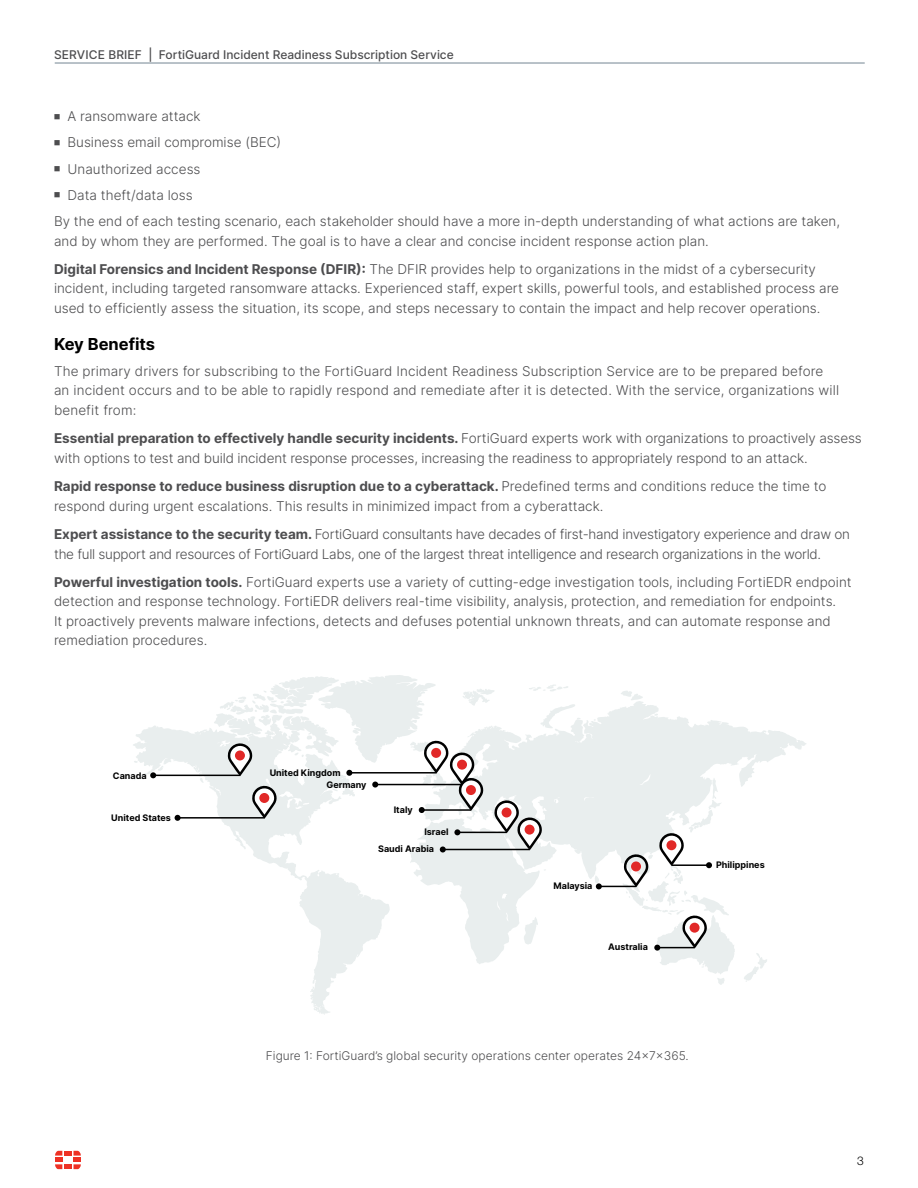
<style>
.page{position:relative;width:918px;height:1188px;background:#fff}
.page>*{position:absolute;margin:0;border:0;box-sizing:border-box;transform-origin:0 0}
.t1{font:700 16.5px "Inter";color:#000}
.t2{font:300 13.5px/19.5px "Inter";color:#4d4d4f}
.t3{font:300 13.5px/19.5px "Inter";letter-spacing:-.02em;color:#4d4d4f}
.t4{font:300 12px "Inter";color:#4d4d4f}
.t5{font:500 12px "Inter";color:#4d4d4f}
.t6{font:300 12px "Helvetica Neue LT Pro";color:#000}
.t7{font:700 9px "Inter";color:#000}
.s1{font-weight:700}
</style>
<div class="page">
<hr style="left:55px;top:63px;width:810px;height:1px;background:#738592">
<div style="left:64px;top:1151px;width:8px;height:5px;background:#ee3124"></div>
<div style="left:64px;top:1164px;width:8px;height:5px;background:#ee3124"></div>
<svg style="left:55px;top:1151px;width:7px;height:18px"></svg>
<svg style="left:74px;top:1151px;width:7px;height:18px"></svg>
<svg style="left:133px;top:675px;width:300px;height:340px"></svg>
<svg style="left:410px;top:684px;width:396px;height:301px"></svg>
<svg style="left:252px;top:783px;width:25px;height:36px"></svg>
<div style="left:259px;top:793px;width:10px;height:10px;background:#e12827;border-radius:50%"></div>
<svg style="left:227px;top:740px;width:26px;height:36px"></svg>
<div style="left:235px;top:750px;width:10px;height:10px;background:#e12827;border-radius:50%"></div>
<svg style="left:494px;top:797px;width:48px;height:53px"></svg>
<div style="left:525px;top:825px;width:10px;height:10px;background:#e12827;border-radius:50%"></div>
<svg style="left:659px;top:830px;width:25px;height:36px"></svg>
<div style="left:666px;top:840px;width:10px;height:10px;background:#e12827;border-radius:50%"></div>
<svg style="left:623px;top:851px;width:26px;height:36px"></svg>
<div style="left:631px;top:861px;width:10px;height:10px;background:#e12827;border-radius:50%"></div>
<svg style="left:682px;top:913px;width:25px;height:35px"></svg>
<div style="left:690px;top:923px;width:10px;height:10px;background:#e12827;border-radius:50%"></div>
<hr style="left:178px;top:817px;width:87px;height:2px;background:#000">
<svg style="left:175px;top:815px;width:6px;height:6px"></svg>
<hr style="left:153px;top:775px;width:87px;height:1px;background:#000">
<svg style="left:150px;top:772px;width:6px;height:6px"></svg>
<hr style="left:375px;top:784px;width:87px;height:1px;background:#000">
<svg style="left:372px;top:782px;width:6px;height:6px"></svg>
<hr style="left:349px;top:772px;width:87px;height:2px;background:#000">
<svg style="left:346px;top:770px;width:6px;height:6px"></svg>
<hr style="left:443px;top:849px;width:87px;height:1px;background:#000">
<svg style="left:440px;top:846px;width:6px;height:6px"></svg>
<hr style="left:672px;top:864px;width:37px;height:2px;background:#000">
<svg style="left:706px;top:862px;width:6px;height:6px"></svg>
<hr style="left:599px;top:886px;width:37px;height:1px;background:#000">
<svg style="left:596px;top:883px;width:6px;height:6px"></svg>
<hr style="left:657px;top:947px;width:38px;height:1px;background:#000">
<svg style="left:654px;top:945px;width:6px;height:6px"></svg>
<hr style="left:457px;top:832px;width:50px;height:1px;background:#000">
<svg style="left:454px;top:829px;width:6px;height:6px"></svg>
<svg style="left:419px;top:738px;width:65px;height:75px"></svg>
<div style="left:466px;top:785px;width:10px;height:10px;background:#e12827;border-radius:50%"></div>
<p class="t5" style="left:54px;top:46px;width:401px">SERVICE BRIEF | FortiGuard Incident Readiness Subscription Service</p>
<p class="t2" style="left:54px;top:106px;width:148px">■ A ransomware attack</p>
<p class="t2" style="left:54px;top:132px;width:229px">■ Business email compromise (BEC)</p>
<p class="t2" style="left:54px;top:159px;width:148px">■ Unauthorized access</p>
<p class="t2" style="left:54px;top:181px;width:788px;line-height:26.2px">■ Data theft/data loss<br>By the end of each testing scenario, each stakeholder should have a more in-depth understanding of what actions are taken,</p>
<p class="t2" style="left:54px;top:226px;width:763px;line-height:28.3px">and by whom they are performed. The goal is to have a clear and concise incident response action plan.<br><span class="s1">Digital Forensics and Incident Response (DFIR):</span> The DFIR provides help to organizations in the midst of a cybersecurity</p>
<p class="t2" style="left:54px;top:279px;width:787px">incident, including targeted ransomware attacks. Experienced staff, expert skills, powerful tools, and established process are used to efficiently assess the situation, its scope, and steps necessary to contain the impact and help recover operations.</p>
<p class="t1" style="left:54px;top:332px;width:103px">Key Benefits</p>
<p class="t2" style="left:54px;top:361px;width:787px">The primary drivers for subscribing to the FortiGuard Incident Readiness Subscription Service are to be prepared before an incident occurs and to be able to rapidly respond and remediate after it is detected. With the service, organizations will benefit from:</p>
<p class="t2" style="left:54px;top:428px;width:809px"><span class="s1">Essential preparation to effectively handle security incidents.</span> FortiGuard experts work with organizations to proactively assess with options to test and build incident response processes, increasing the readiness to appropriately respond to an attack.</p>
<p class="t2" style="left:54px;top:476px;width:774px"><span class="s1">Rapid response to reduce business disruption due to a cyberattack.</span> Predefined terms and conditions reduce the time to respond during urgent escalations. This results in minimized impact from a cyberattack.</p>
<p class="t3" style="left:54px;top:524px;width:798px"><span class="s1">Expert assistance to the security team.</span> FortiGuard consultants have decades of first-hand investigatory experience and draw on the full support and resources of FortiGuard Labs, one of the largest threat intelligence and research organizations in the world.</p>
<p class="t2" style="left:54px;top:572px;width:799px"><span class="s1">Powerful investigation tools.</span> FortiGuard experts use a variety of cutting-edge investigation tools, including FortiEDR endpoint detection and response technology. FortiEDR delivers real-time visibility, analysis, protection, and remediation for endpoints.<br>It proactively prevents malware infections, detects and defuses potential unknown threats, and can automate response and remediation procedures.</p>
<p class="t7" style="left:113px;top:769px;width:35px">Canada</p>
<p class="t7" style="left:111px;top:811px;width:61px">United States</p>
<p class="t7" style="left:270px;top:766px;width:72px">United Kingdom</p>
<p class="t7" style="left:327px;top:778px;width:42px">Germany</p>
<p class="t7" style="left:394px;top:803px;width:20px">Italy</p>
<p class="t7" style="left:424px;top:825px;width:26px">Israel</p>
<p class="t7" style="left:378px;top:843px;width:57px">Saudi Arabia</p>
<p class="t7" style="left:554px;top:880px;width:40px">Malaysia</p>
<p class="t7" style="left:608px;top:940px;width:41px">Australia</p>
<p class="t7" style="left:716px;top:858px;width:50px">Philippines</p>
<p class="t4" style="left:266px;top:1047px;width:424px">Figure 1: FortiGuard’s global security operations center operates 24x7x365.</p>
<p class="t6" style="left:857px;top:1154px;width:8px">3</p>
</div>
